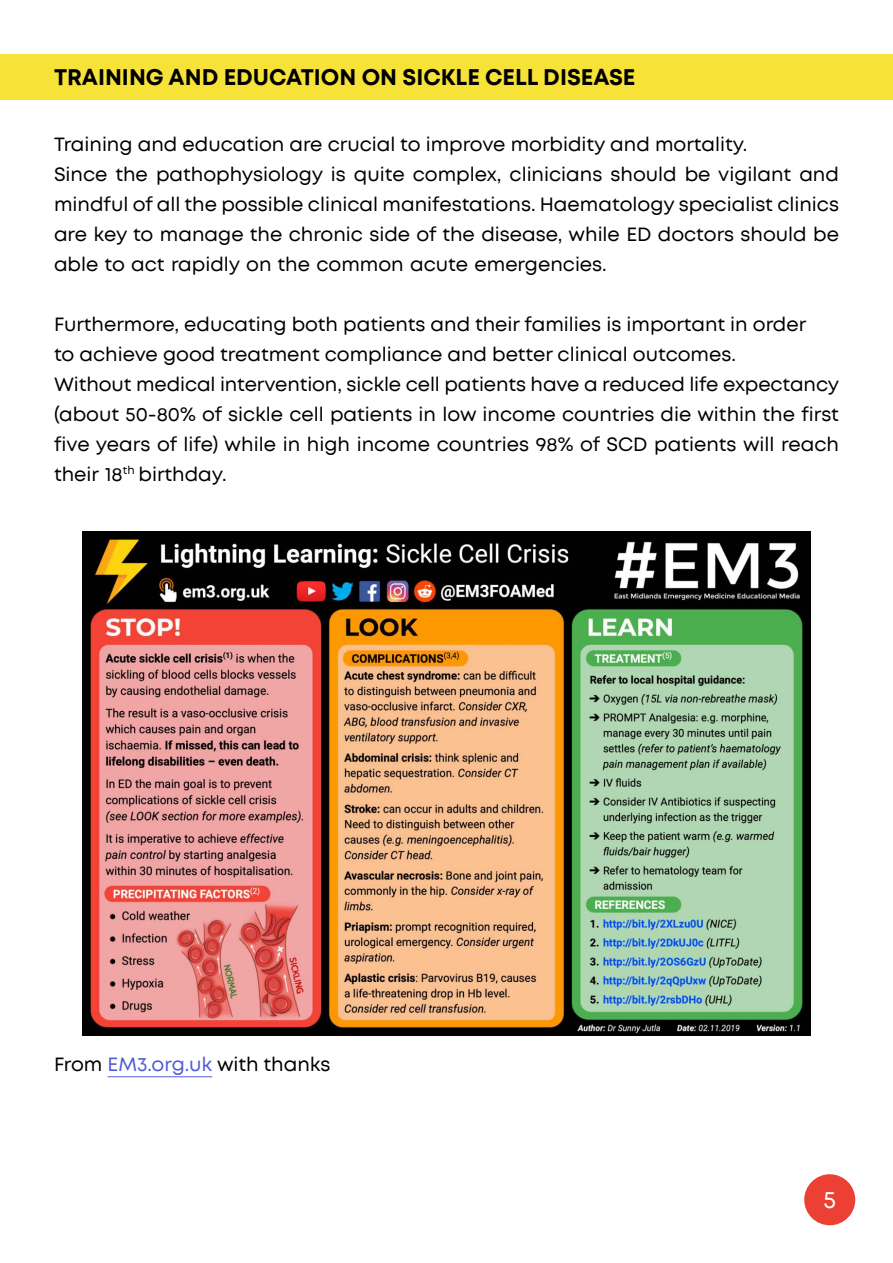
<style>
.page{position:relative;width:893px;height:1263px;background:#fff}
.page>*{position:absolute;margin:0;border:0;box-sizing:border-box;transform-origin:0 0}
.t1{font:24px "Mont";color:#fff}
.t2{font:700 22.5px "Mont";color:#000}
.t3{font:19.5px/30px "Mont";color:#000}
.s1{color:#4f5cd6}
</style>
<div class="page">
<div style="left:804px;top:1174px;width:51px;height:51px;background:#eb4033;border-radius:50%"></div>
<div style="left:0;top:54px;width:893px;height:46px;background:#f7e238"></div>
<hr style="left:108px;top:1076px;width:104px;height:1px;background:#4f5cd6">
<img style="left:83px;top:531px;width:727px;height:504px">
<p class="t2" style="left:54px;top:66px;width:583px">TRAINING AND EDUCATION ON SICKLE CELL DISEASE</p>
<p class="t3" style="left:54px;top:130px;width:786px">Training and education are crucial to improve morbidity and mortality.<br>Since the pathophysiology is quite complex, clinicians should be vigilant and mindful of all the possible clinical manifestations. Haematology specialist clinics are key to manage the chronic side of the disease, while ED doctors should be able to act rapidly on the common acute emergencies.</p>
<p class="t3" style="left:54px;top:310px;width:787px">Furthermore, educating both patients and their families is important in order<br>to achieve good treatment compliance and better clinical outcomes.<br>Without medical intervention, sickle cell patients have a reduced life expectancy (about 50-80% of sickle cell patients in low income countries die within the first five years of life) while in high income countries 98% of SCD patients will reach their 18<sup>th</sup> birthday.</p>
<p class="t3" style="left:54px;top:1050px;width:278px">From <span class="s1">EM3.org.uk</span> with thanks</p>
<p class="t1" style="left:823px;top:1188px;width:14px">5</p>
</div>
